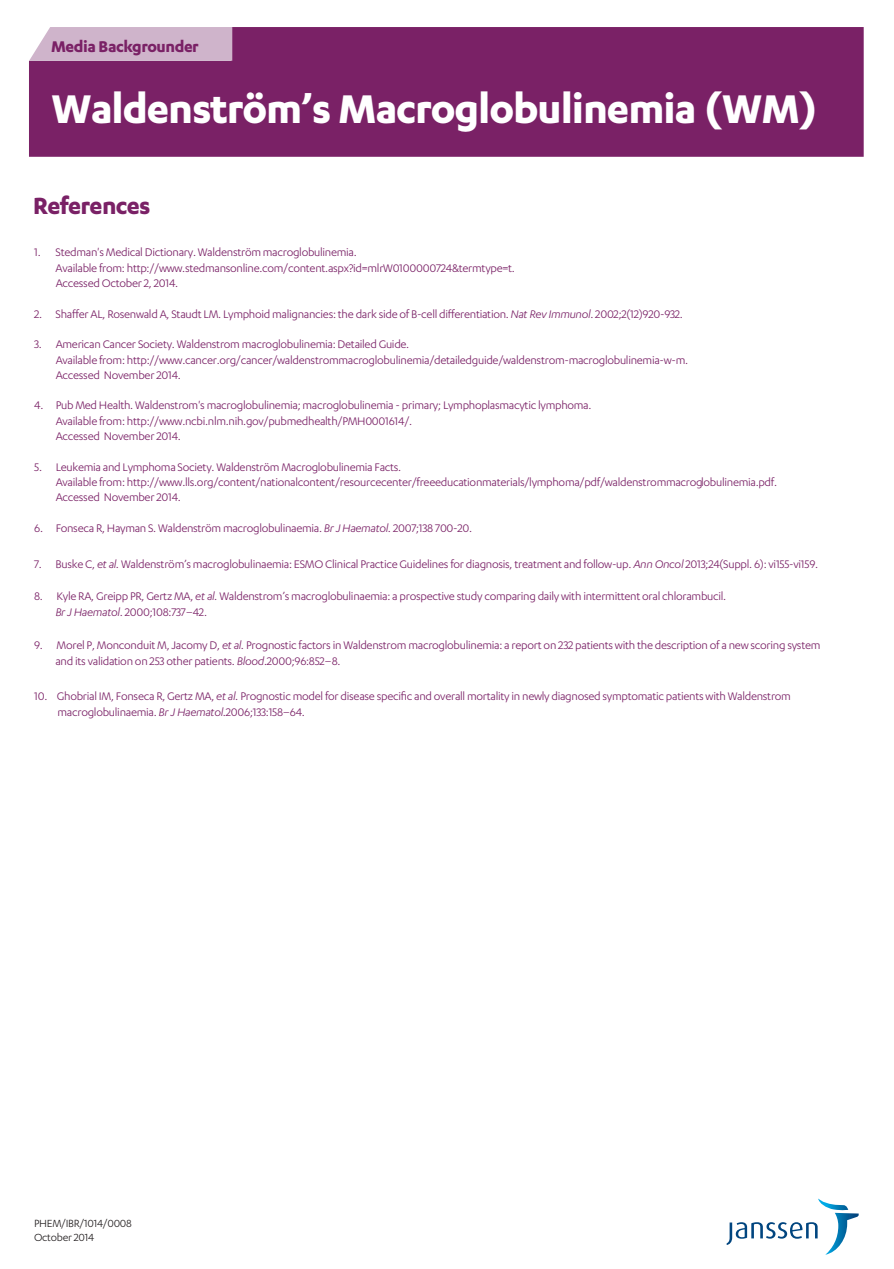
<style>
.page{position:relative;width:894px;height:1269px;background:#fff}
.page>*{position:absolute;margin:0;border:0;box-sizing:border-box;transform-origin:0 0}
.t1{font:700 46.5px "Karbon";letter-spacing:-.025em;color:#fff}
.t2{font:700 27px "Karbon";letter-spacing:-.025em;color:#7a2166}
.t3{font:700 18px "Karbon";letter-spacing:-.025em;color:#7a2166}
.t4{font:12.75px/15.3px "Karbon";letter-spacing:-.025em;color:#7a2166}
.t5{font:12px/14.4px "Karbon";letter-spacing:-.025em;color:#231f20}
.s1{font-style:italic}
</style>
<div class="page">
<div style="left:29px;top:27px;width:834px;height:130px;background:#7a2166"></div>
<div style="left:29px;top:27px;width:203px;height:34px;background:#cfb4cb"></div>
<svg style="left:726px;top:1198px;width:132px;height:57px"></svg>
<h3 class="t3" style="left:51px;top:36px;width:149px">Media Backgrounder</h3>
<h1 class="t1" style="left:51px;top:83px;width:768px">Waldenström’s Macroglobulinemia (WM)</h1>
<h2 class="t2" style="left:33px;top:190px;width:119px">References</h2>
<p class="t4" style="left:56px;top:245px;width:460px;text-indent:-21px">1. Stedman's Medical Dictionary. Waldenström macroglobulinemia.<br>Available from: http://www.stedmansonline.com/content.aspx?id=mlrW0100000724&amp;termtype=t.<br>Accessed October 2, 2014.</p>
<p class="t4" style="left:34px;top:306px;width:650px">2. Shaffer AL, Rosenwald A, Staudt LM. Lymphoid malignancies: the dark side of B-cell differentiation. <span class="s1">Nat Rev Immunol</span>. 2002;2(12)920-932.</p>
<p class="t4" style="left:56px;top:336px;width:633px;text-indent:-21px">3. American Cancer Society. Waldenstrom macroglobulinemia: Detailed Guide.<br>Available from: http://www.cancer.org/cancer/waldenstrommacroglobulinemia/detailedguide/waldenstrom-macroglobulinemia-w-m.<br>Accessed November 2014.</p>
<p class="t4" style="left:56px;top:398px;width:537px;text-indent:-21px">4. Pub Med Health. Waldenstrom's macroglobulinemia; macroglobulinemia - primary; Lymphoplasmacytic lymphoma.<br>Available from: http://www.ncbi.nlm.nih.gov/pubmedhealth/PMH0001614/.<br>Accessed November 2014.</p>
<p class="t4" style="left:56px;top:459px;width:722px;text-indent:-21px">5. Leukemia and Lymphoma Society. Waldenström Macroglobulinemia Facts.<br>Available from: http://www.lls.org/content/nationalcontent/resourcecenter/freeeducationmaterials/lymphoma/pdf/waldenstrommacroglobulinemia.pdf.<br>Accessed November 2014.</p>
<p class="t4" style="left:34px;top:520px;width:439px">6. Fonseca R, Hayman S. Waldenström macroglobulinaemia. <span class="s1">Br J Haematol.</span> 2007;138 700-20.</p>
<p class="t4" style="left:34px;top:556px;width:785px">7. Buske C, <span class="s1">et al.</span> Waldenström’s macroglobulinaemia: ESMO Clinical Practice Guidelines for diagnosis, treatment and follow-up. <span class="s1">Ann Oncol</span> 2013;24(Suppl. 6): vi155-vi159.</p>
<p class="t4" style="left:55px;top:589px;width:672px;text-indent:-21px">8. Kyle RA, Greipp PR, Gertz MA, <span class="s1">et al.</span> Waldenstrom’s macroglobulinaemia: a prospective study comparing daily with intermittent oral chlorambucil.<br><span class="s1">Br J Haematol.</span> 2000;108:737–42.</p>
<p class="t4" style="left:55px;top:637px;width:766px;text-indent:-21px">9. Morel P, Monconduit M, Jacomy D, <span class="s1">et al.</span> Prognostic factors in Waldenstrom macroglobulinemia: a report on 232 patients with the description of a new scoring system and its validation on 253 other patients. <span class="s1">Blood</span>.2000;96:852–8.</p>
<p class="t4" style="left:58px;top:688px;width:734px;text-indent:-23px">10. Ghobrial IM, Fonseca R, Gertz MA, <span class="s1">et al.</span> Prognostic model for disease specific and overall mortality in newly diagnosed symptomatic patients with Waldenstrom macroglobulinaemia. <span class="s1">Br J Haematol.</span>2006;133:158–64.</p>
<p class="t5" style="left:34px;top:1216px;width:99px">PHEM/IBR/1014/0008<br>October 2014</p>
</div>
